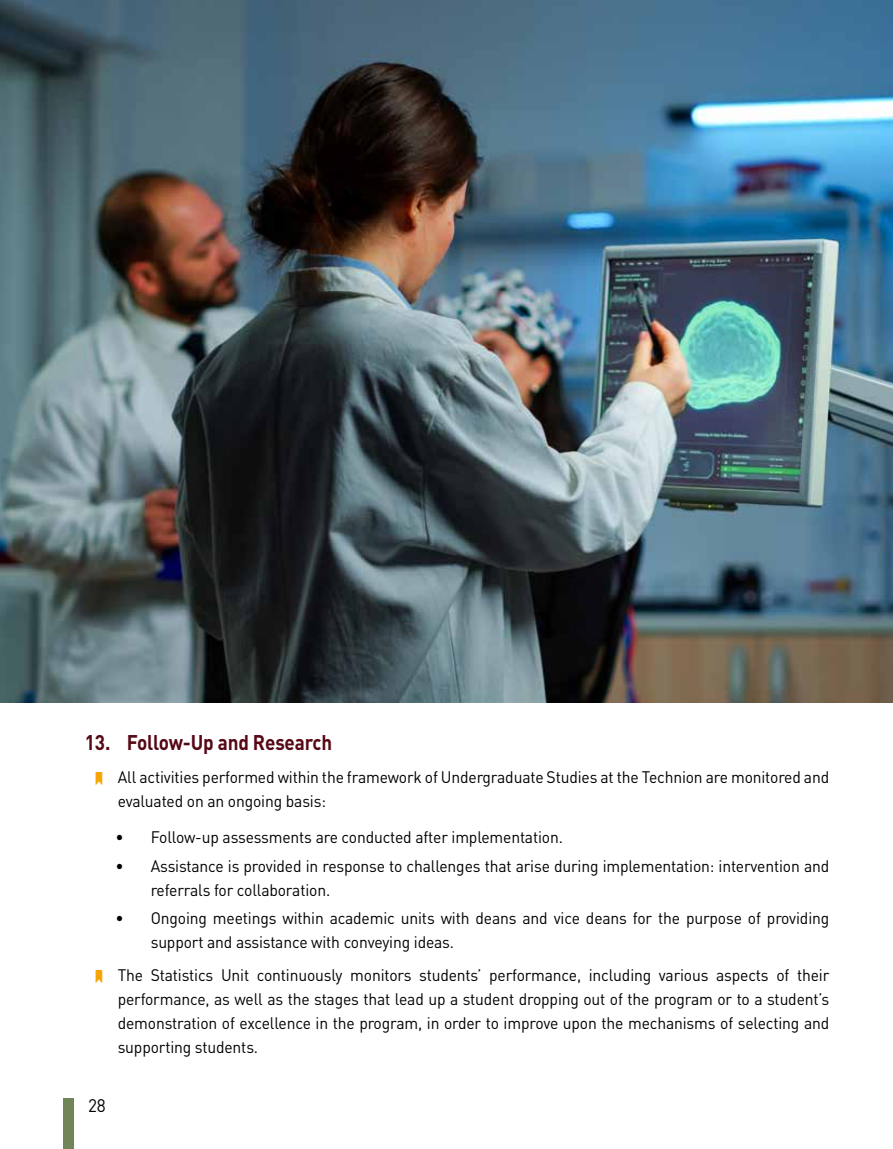
<style>
.page{position:relative;width:893px;height:1149px;background:#fff}
.page>*{position:absolute;margin:0;border:0;box-sizing:border-box;transform-origin:0 0}
.t1{font:700 21px "DIN Pro";letter-spacing:-.01em;color:#560815;scale:.9 1}
.t2{font:18px "DIN Pro";color:#000;scale:.95 1}
.t3{font:16.5px/24px "DIN Pro";letter-spacing:-.01em;color:#000;scale:.95 1}
.s1{font-family:"Iconimonim 1.5 FM";color:#f6a400}
</style>
<div class="page">
<div style="left:63px;top:1097px;width:11px;height:51px;background:#728558"></div>
<img style="left:0;top:0;width:893px;height:702px">
<p class="t1" style="left:85px;top:728px;width:276px">13. Follow-Up and Research</p>
<p class="t3" style="left:118px;top:763px;width:750px;text-indent:-22px"><span class="s1">^</span> All activities performed within the framework of Undergraduate Studies at the Technion are monitored and evaluated on an ongoing basis:</p>
<p class="t3" style="left:116px;top:824px;width:472px">• Follow-up assessments are conducted after implementation.</p>
<p class="t3" style="left:151px;top:852px;width:716px;text-indent:-35px">• Assistance is provided in response to challenges that arise during implementation: intervention and referrals for collaboration.</p>
<p class="t3" style="left:151px;top:905px;width:716px;text-indent:-35px">• Ongoing meetings within academic units with deans and vice deans for the purpose of providing support and assistance with conveying ideas.</p>
<p class="t3" style="left:118px;top:961px;width:751px;text-align:justify;text-indent:-22px"><span class="s1">^</span> The Statistics Unit continuously monitors students’ performance, including various aspects of their performance, as well as the stages that lead up a student dropping out of the program or to a student’s demonstration of excellence in the program, in order to improve upon the mechanisms of selecting and supporting students.</p>
<p class="t2" style="left:88px;top:1092px;width:20px">28</p>
</div>
